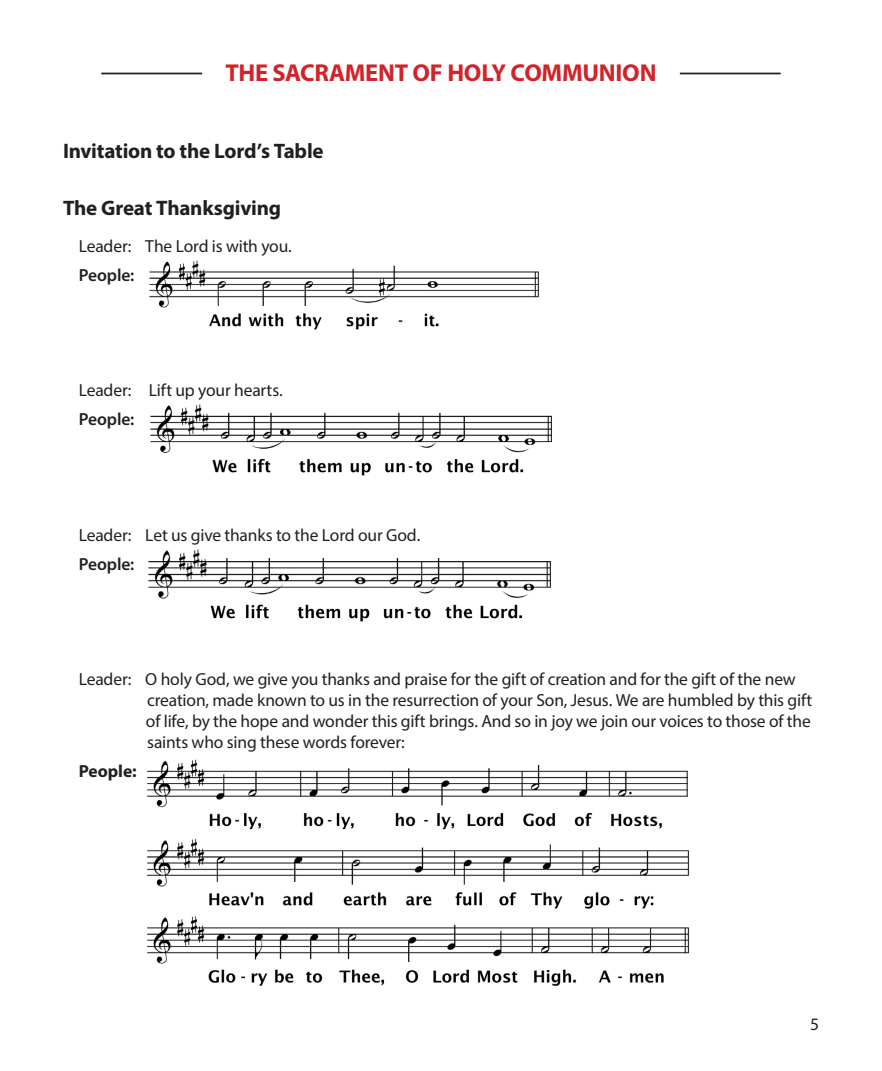
<style>
.page{position:relative;width:882px;height:1071px;background:#fff}
.page>*{position:absolute;margin:0;border:0;box-sizing:border-box;transform-origin:0 0}
.Subheadings{font:700 24.5px "Myriad Pro";letter-spacing:-.01em;color:#d1232a}
.t1{font:700 21px "Myriad Pro";letter-spacing:-.01em;color:#231f20}
.Subheadings-2{font:17.5px/21px "Myriad Pro";letter-spacing:-.01em;color:#231f20}
.Subheadings-3{font:600 17.5px "Myriad Pro";letter-spacing:-.005em;color:#231f20}
.Subheadings-4{font:700 17.5px "Myriad Pro";letter-spacing:-.005em;color:#231f20}
</style>
<div class="page">
<hr style="left:101px;top:73px;width:101px;height:1px;background:#231f20">
<hr style="left:680px;top:73px;width:101px;height:1px;background:#231f20">
<img style="left:149px;top:261px;width:390px;height:69px">
<img style="left:150px;top:404px;width:402px;height:72px">
<img style="left:148px;top:549px;width:403px;height:72px">
<img style="left:147px;top:759px;width:543px;height:227px">
<p class="Subheadings" style="left:225px;top:57px;width:433px">THE SACRAMENT OF HOLY COMMUNION</p>
<p class="t1" style="left:63px;top:137px;width:262px">Invitation to the Lord’s Table</p>
<p class="t1" style="left:63px;top:194px;width:220px">The Great Thanksgiving</p>
<p class="Subheadings-2" style="left:79px;top:235px;width:215px">Leader: The Lord is with you.</p>
<p class="Subheadings-3" style="left:79px;top:264px;width:57px">People:</p>
<p class="Subheadings-2" style="left:79px;top:380px;width:206px">Leader: Lift up your hearts.</p>
<p class="Subheadings-3" style="left:79px;top:408px;width:57px">People:</p>
<p class="Subheadings-2" style="left:79px;top:524px;width:343px">Leader: Let us give thanks to the Lord our God.</p>
<p class="Subheadings-3" style="left:79px;top:553px;width:57px">People:</p>
<p class="Subheadings-2" style="left:146px;top:668px;width:668px;text-indent:-67px">Leader: O holy God, we give you thanks and praise for the gift of creation and for the gift of the new creation, made known to us in the resurrection of your Son, Jesus. We are humbled by this gift of life, by the hope and wonder this gift brings. And so in joy we join our voices to those of the saints who sing these words forever:</p>
<p class="Subheadings-4" style="left:79px;top:760px;width:59px">People:</p>
<p class="Subheadings-2" style="left:810px;top:1013px;width:10px">5</p>
</div>
